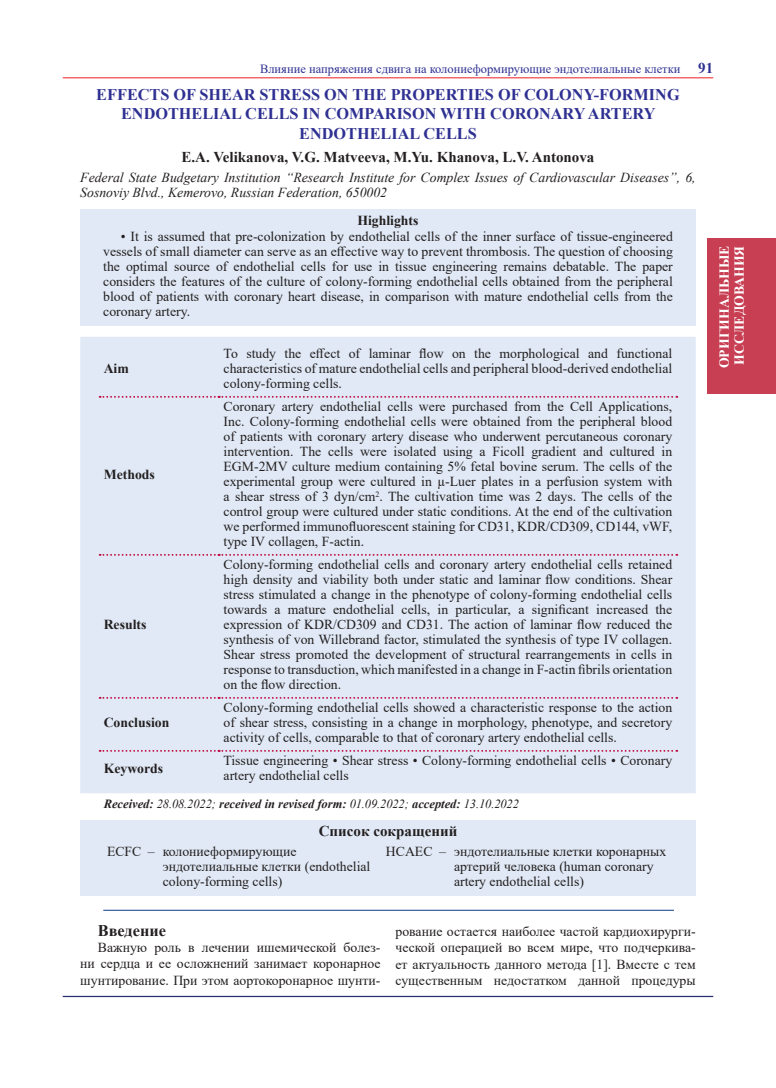
<style>
.page{position:relative;width:776px;height:1088px;background:#fff}
.page>*{position:absolute;margin:0;border:0;box-sizing:border-box;transform-origin:0 0}
.t1{font:700 16.25px/19.5px "Times New Roman";color:#2e3092;text-align:center}
.t2{font:700 16.25px "Times New Roman";color:#231f20}
.t3{font:700 15px "Times New Roman";color:#231f20}
.t4{font:13.75px/15px "Times New Roman";color:#231f20;text-align:justify}
.t5{font:italic 13.75px/15px "Times New Roman";color:#231f20}
.t6{font:700 13.75px "Times New Roman";color:#231f20}
.t7{font:700 13.75px/15px "Times New Roman";color:#fff}
.t8{font:italic 700 12.5px "Times New Roman";color:#231f20}
.t9{font:12.5px "Times New Roman";color:#2e3092}
.s1{font-weight:700;font-size:15px}
.s2{font-weight:400}
</style>
<div class="page">
<hr style="left:63px;top:78px;width:650px;height:1px;background:#ee1d23">
<hr style="left:63px;top:996px;width:650px;height:1px;background:#283071">
<div style="left:707px;top:238px;width:69px;height:156px;background:#c83e53"></div>
<div style="left:80px;top:337px;width:616px;height:456px;background:#e0e9f5"></div>
<svg style="left:100px;top:396px;width:577px;height:2px"></svg>
<svg style="left:100px;top:554px;width:577px;height:2px"></svg>
<svg style="left:100px;top:750px;width:577px;height:2px"></svg>
<svg style="left:100px;top:697px;width:577px;height:2px"></svg>
<div style="left:80px;top:209px;width:616px;height:116px;background:#e0e9f5"></div>
<hr style="left:103px;top:910px;width:571px;height:1px;background:#0f3d8c">
<div style="left:80px;top:819px;width:616px;height:76px;background:#e0e9f5"></div>
<p class="t9" style="left:260px;top:60px;width:455px">Влияние напряжения сдвига на колониеформирующие эндотелиальные клетки <span class="s1">91</span></p>
<p class="t1" style="left:96px;top:84px;width:585px">EFFECTS OF SHEAR STRESS ON THE PROPERTIES OF COLONY-FORMING<br>ENDOTHELIAL CELLS IN COMPARISON WITH CORONARY ARTERY<br>ENDOTHELIAL CELLS</p>
<p class="t5" style="left:80px;top:169px;width:617px">Federal State Budgetary Institution “Research Institute for Complex Issues of Cardiovascular Diseases”, 6,<br>Sosnoviy Blvd., Kemerovo, Russian Federation, 650002</p>
<p class="t3" style="left:182px;top:147px;width:414px">E.A. Velikanova, V.G. Matveeva, M.Yu. Khanova, L.V. Antonova</p>
<p class="t6" style="left:357px;top:210px;width:63px">Highlights</p>
<p class="t4" style="left:103px;top:229px;width:571px;text-indent:18px">• It is assumed that pre-colonization by endothelial cells of the inner surface of tissue-engineered vessels of small diameter can serve as an effective way to prevent thrombosis. The question of choosing the optimal source of endothelial cells for use in tissue engineering remains debatable. The paper considers the features of the culture of colony-forming endothelial cells obtained from the peripheral blood of patients with coronary heart disease, in comparison with mature endothelial cells from the coronary artery.</p>
<p class="t6" style="left:104px;top:359px;width:27px">Aim</p>
<p class="t6" style="left:104px;top:464px;width:53px">Methods</p>
<p class="t6" style="left:104px;top:615px;width:44px">Results</p>
<p class="t6" style="left:104px;top:713px;width:67px">Conclusion</p>
<p class="t4" style="left:224px;top:346px;width:450px">To study the effect of laminar flow on the morphological and functional characteristics of mature endothelial cells and peripheral blood-derived endothelial colony-forming cells.</p>
<p class="t4" style="left:224px;top:399px;width:450px">Coronary artery endothelial cells were purchased from the Cell Applications, Inc. Colony-forming endothelial cells were obtained from the peripheral blood of patients with coronary artery disease who underwent percutaneous coronary intervention. The cells were isolated using a Ficoll gradient and cultured in EGM-2MV culture medium containing 5% fetal bovine serum. The cells of the experimental group were cultured in µ-Luer plates in a perfusion system with a shear stress of 3 dyn/cm<sup>2</sup>. The cultivation time was 2 days. The cells of the control group were cultured under static conditions. At the end of the cultivation we performed immunofluorescent staining for CD31, KDR/CD309, CD144, vWF, type IV collagen, F-actin.</p>
<p class="t4" style="left:224px;top:557px;width:450px">Colony-forming endothelial cells and coronary artery endothelial cells retained high density and viability both under static and laminar flow conditions. Shear stress stimulated a change in the phenotype of colony-forming endothelial cells towards a mature endothelial cells, in particular, a significant increased the expression of KDR/CD309 and CD31. The action of laminar flow reduced the synthesis of von Willebrand factor, stimulated the synthesis of type IV collagen.<br>Shear stress promoted the development of structural rearrangements in cells in response to transduction, which manifested in a change in F-actin fibrils orientation on the flow direction.</p>
<p class="t4" style="left:224px;top:700px;width:450px">Colony-forming endothelial cells showed a characteristic response to the action of shear stress, consisting in a change in morphology, phenotype, and secretory activity of cells, comparable to that of coronary artery endothelial cells.</p>
<p class="t6" style="left:104px;top:758px;width:61px">Keywords</p>
<p class="t4" style="left:224px;top:753px;width:450px">Tissue engineering • Shear stress • Colony-forming endothelial cells • Coronary artery endothelial cells</p>
<p class="t8" style="left:104px;top:795px;width:417px">Received: <span class="s2">28.08.2022;</span> received in revised form: <span class="s2">01.09.2022;</span> accepted: <span class="s2">13.10.2022</span></p>
<p class="t3" style="left:319px;top:820px;width:140px">Список сокращений</p>
<p class="t4" style="left:163px;top:844px;width:209px;text-align:left;text-indent:-56px">ECFC – колониеформирующие эндотелиальные клетки (endothelial colony-forming cells)</p>
<p class="t4" style="left:454px;top:844px;width:214px;text-align:left;text-indent:-68px">HCAEC – эндотелиальные клетки коронарных артерий человека (human coronary artery endothelial cells)</p>
<p class="t2" style="left:98px;top:919px;width:69px">Введение</p>
<p class="t4" style="left:80px;top:939px;width:302px;line-height:16.2px;text-indent:18px">Важную роль в лечении ишемической болез&shy;ни сердца и ее осложнений занимает коронарное шунтирование. При этом аортокоронарное шунти-</p>
<p class="t4" style="left:395px;top:923px;width:302px;line-height:16.2px">рование остается наиболее частой кардиохирурги&shy;ческой операцией во всем мире, что подчеркива&shy;ет актуальность данного метода [1]. Вместе с тем существенным недостатком данной процедуры</p>
<p class="t7" style="left:716px;top:368px;width:124px;rotate:-90deg">ОРИГИНАЛЬНЫЕ<br>ИССЛЕДОВАНИЯ</p>
</div>
